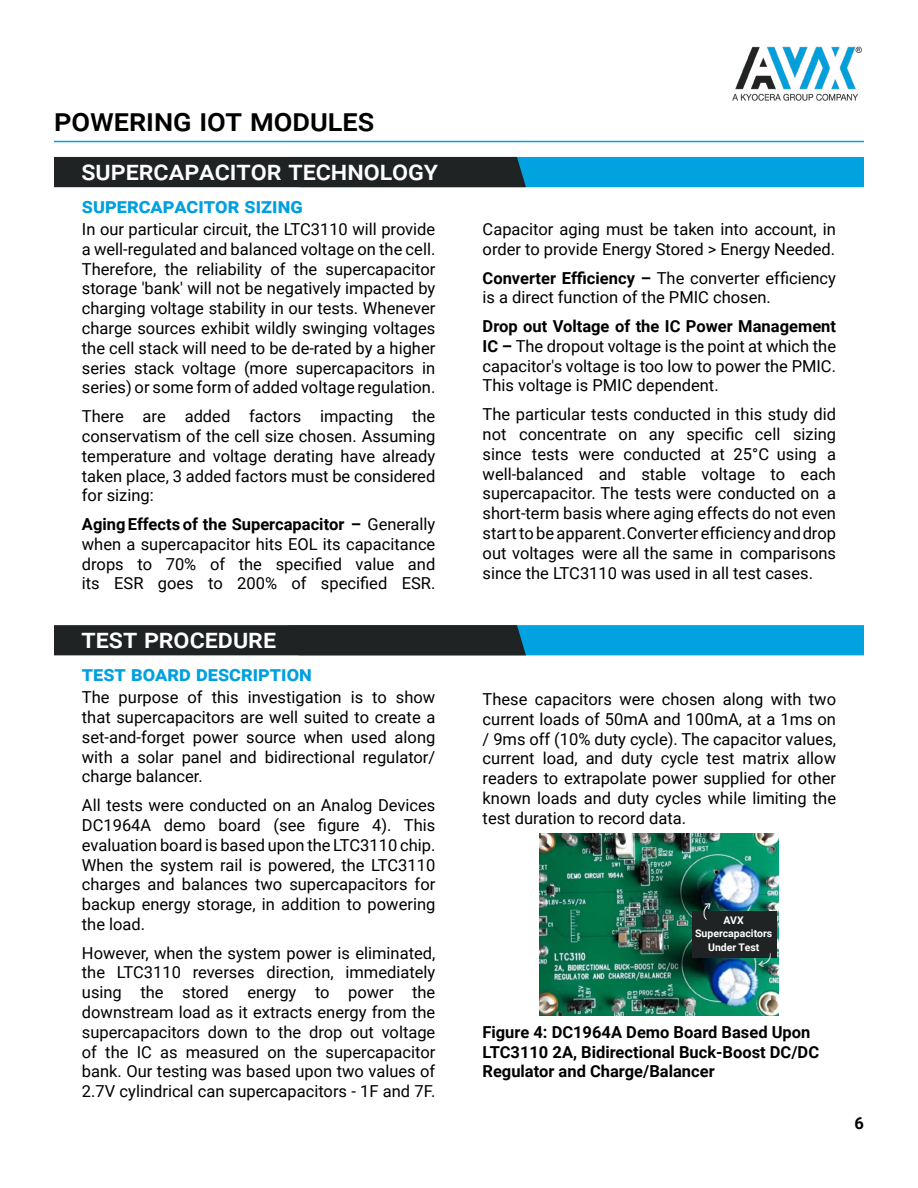
<style>
.page{position:relative;width:918px;height:1188px;background:#fff}
.page>*{position:absolute;margin:0;border:0;box-sizing:border-box;transform-origin:0 0}
.t1{font:500 31.5px "Roboto";color:#000}
.t2{font:500 27px "Roboto";color:#fff}
.t3{font:700 21px "Roboto";color:#00a0df}
.t4{font:16.5px/19.8px "Roboto";color:#000;text-align:justify}
.t5{font:700 16.5px/19.8px "Roboto";color:#000}
.t6{font:700 10.5px/13.5px "Roboto";color:#fff;text-align:center}
.s1{font-weight:700}
</style>
<div class="page">
<svg style="left:54px;top:157px;width:810px;height:30px;background:#125871"></svg>
<svg style="left:54px;top:625px;width:810px;height:30px;background:#135872"></svg>
<img style="left:540px;top:834px;width:239px;height:181px">
<div style="left:692px;top:912px;width:84px;height:46px;background:#202323"></div>
<img style="left:755px;top:953px;width:17px;height:15px">
<img style="left:697px;top:899px;width:22px;height:21px">
<hr style="left:54px;top:141px;width:810px;height:1px;background:#00a2df">
<img style="left:732px;top:46px;width:130px;height:55px">
<h1 class="t1" style="left:54px;top:97px;width:322px">powering iot modules</h1>
<h2 class="t2" style="left:81px;top:151px;width:358px">supercapacitor technology</h2>
<p class="t3" style="left:82px;top:191px;width:222px">supercapacitor sizing</p>
<p class="t4" style="left:82px;top:219px;width:355px">In our particular circuit, the LTC3110 will provide a well-regulated and balanced voltage on the cell.<br>Therefore, the reliability of the supercapacitor storage 'bank' will not be negatively impacted by charging voltage stability in our tests. Whenever charge sources exhibit wildly swinging voltages the cell stack will need to be de-rated by a higher series stack voltage (more supercapacitors in series) or some form of added voltage regulation.</p>
<p class="t4" style="left:82px;top:406px;width:355px">There are added factors impacting the conservatism of the cell size chosen. Assuming temperature and voltage derating have already taken place, 3 added factors must be considered for sizing:</p>
<p class="t4" style="left:82px;top:514px;width:355px"><span class="s1">Aging Effects of the Supercapacitor –</span> Generally when a supercapacitor hits EOL its capacitance drops to 70% of the specified value and its ESR goes to 200% of specified ESR.</p>
<h2 class="t2" style="left:81px;top:619px;width:196px">test procedure</h2>
<p class="t3" style="left:82px;top:659px;width:231px">test board description</p>
<p class="t4" style="left:82px;top:687px;width:355px">The purpose of this investigation is to show that supercapacitors are well suited to create a set-and-forget power source when used along with a solar panel and bidirectional regulator/ charge balancer.</p>
<p class="t4" style="left:82px;top:795px;width:355px">All tests were conducted on an Analog Devices DC1964A demo board (see figure 4). This evaluation board is based upon the LTC3110 chip.<br>When the system rail is powered, the LTC3110 charges and balances two supercapacitors for backup energy storage, in addition to powering the load.</p>
<p class="t4" style="left:82px;top:942px;width:355px">However, when the system power is eliminated, the LTC3110 reverses direction, immediately using the stored energy to power the downstream load as it extracts energy from the supercapacitors down to the drop out voltage of the IC as measured on the supercapacitor bank. Our testing was based upon two values of 2.7V cylindrical can supercapacitors - 1F and 7F.</p>
<p class="t4" style="left:483px;top:219px;width:355px">Capacitor aging must be taken into account, in order to provide Energy Stored &gt; Energy Needed.</p>
<p class="t4" style="left:483px;top:267px;width:355px"><span class="s1">Converter Efficiency –</span> The converter efficiency is a direct function of the PMIC chosen.</p>
<p class="t4" style="left:483px;top:316px;width:355px"><span class="s1">Drop out Voltage of the IC Power Management IC –</span> The dropout voltage is the point at which the capacitor's voltage is too low to power the PMIC.<br>This voltage is PMIC dependent.</p>
<p class="t4" style="left:483px;top:404px;width:355px">The particular tests conducted in this study did not concentrate on any specific cell sizing since tests were conducted at 25°C using a well-balanced and stable voltage to each supercapacitor. The tests were conducted on a short-term basis where aging effects do not even start to be apparent. Converter efficiency and drop out voltages were all the same in comparisons since the LTC3110 was used in all test cases.</p>
<p class="t4" style="left:483px;top:689px;width:355px">These capacitors were chosen along with two current loads of 50mA and 100mA, at a 1ms on / 9ms off (10% duty cycle). The capacitor values, current load, and duty cycle test matrix allow readers to extrapolate power supplied for other known loads and duty cycles while limiting the test duration to record data.</p>
<p class="t6" style="left:695px;top:913px;width:79px">AVX<br>Supercapacitors<br>Under Test</p>
<p class="t5" style="left:482px;top:1021px;width:338px">Figure 4: DC1964A Demo Board Based Upon<br>LTC3110 2A, Bidirectional Buck-Boost DC/DC<br>Regulator and Charge/Balancer</p>
<p class="t5" style="left:855px;top:1113px;width:11px">6</p>
</div>
